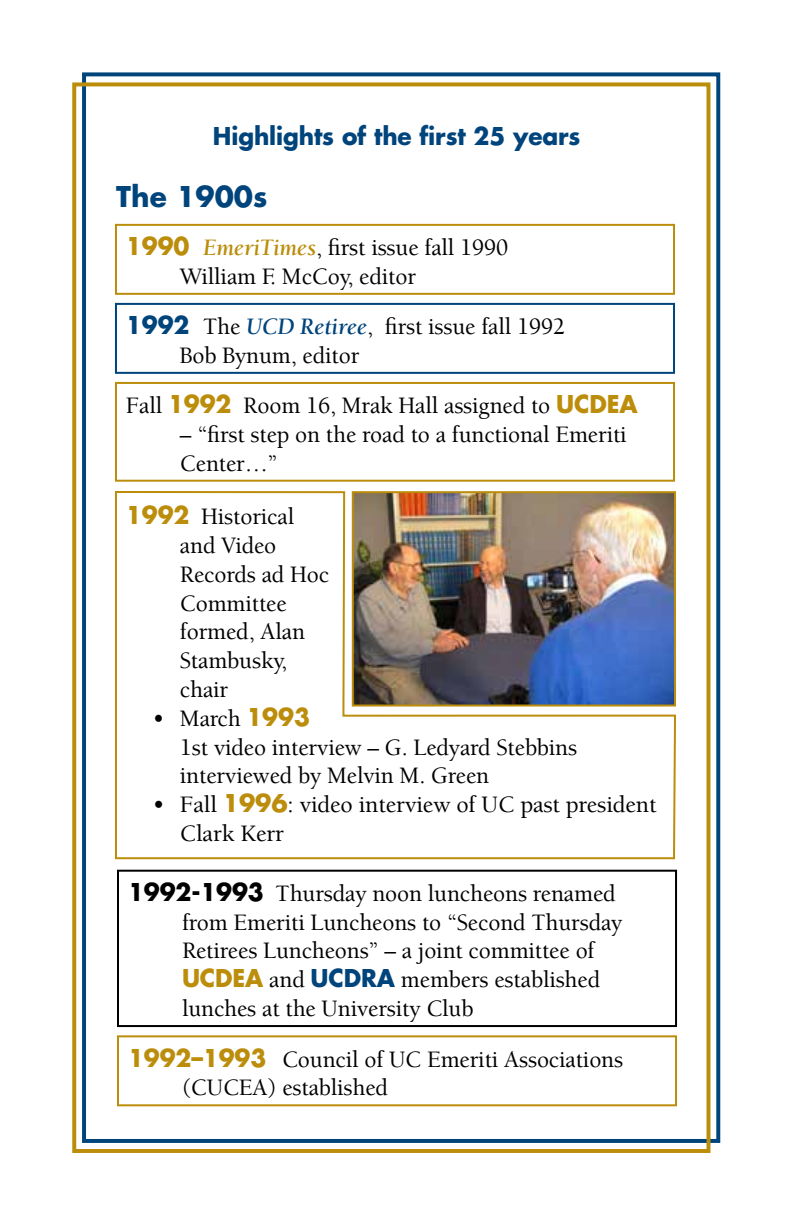
<style>
.page{position:relative;width:792px;height:1224px;background:#fff}
.page>*{position:absolute;margin:0;border:0;box-sizing:border-box;transform-origin:0 0}
.t1{font:700 28px "Futura UC Davis";color:#00447c}
.t2{font:500 24px/28.8px "Berkeley UC Davis";letter-spacing:-.005em;color:#000}
.t3{font:700 24px "Futura UC Davis";letter-spacing:-.005em;color:#00447c}
.s1{font-family:"Futura UC Davis";font-weight:700;color:#bb8d0b}
.s2{font-weight:700;font-style:italic;color:#bb8d0b}
.s3{font-family:"Futura UC Davis";font-weight:700;color:#00447c}
.s4{font-weight:700;font-style:italic;color:#00447c}
.s5{font-family:"Futura UC Davis";font-weight:700}
</style>
<div class="page">
<div style="left:82px;top:72px;width:638px;height:1071px;border:4px solid #00447c"></div>
<div style="left:72px;top:82px;width:638px;height:1071px;border:4px solid #bb8d0b"></div>
<div style="left:115px;top:224px;width:560px;height:71px;border:2px solid #bb8d0b"></div>
<svg style="left:115px;top:491px;width:561px;height:369px"></svg>
<div style="left:117px;top:1035px;width:560px;height:71px;border:2px solid #bb8d0b"></div>
<div style="left:117px;top:870px;width:560px;height:157px;border:2px solid #000"></div>
<div style="left:115px;top:382px;width:560px;height:100px;border:2px solid #bb8d0b"></div>
<div style="left:115px;top:303px;width:560px;height:71px;border:2px solid #00447c"></div>
<img style="left:355px;top:494px;width:318px;height:210px">
<div style="left:352px;top:491px;width:324px;height:216px;border:2px solid #bb8d0b"></div>
<p class="t3" style="left:213px;top:120px;width:369px">Highlights of the first 25 years</p>
<p class="t1" style="left:116px;top:177px;width:153px">The 1900s</p>
<p class="t2" style="left:180px;top:233px;width:330px;text-indent:-54px"><span class="s1">1990</span> <span class="s2">EmeriTimes</span>, first issue fall 1990<br>William F. McCoy, editor</p>
<p class="t2" style="left:180px;top:312px;width:387px;text-indent:-54px"><span class="s3">1992</span> The <span class="s4">UCD Retiree</span>, first issue fall 1992<br>Bob Bynum, editor</p>
<p class="t2" style="left:126px;top:391px;width:513px">Fall <span class="s1">1992</span> Room 16, Mrak Hall assigned to <span class="s1">UCDEA</span></p>
<p class="t2" style="left:180px;top:420px;width:448px">– “first step on the road to a functional Emeriti<br>Center…”</p>
<p class="t2" style="left:180px;top:502px;width:151px;text-indent:-54px"><span class="s1">1992</span> Historical and Video<br>Records ad Hoc<br>Committee formed, Alan<br>Stambusky, chair</p>
<p class="t2" style="left:180px;top:703px;width:399px;text-indent:-27px">• March <span class="s1">1993<br></span>1st video interview – G. Ledyard Stebbins interviewed by Melvin M. Green</p>
<p class="t2" style="left:180px;top:790px;width:478px;text-indent:-27px">• Fall <span class="s1">1996</span>: video interview of UC past president<br>Clark Kerr</p>
<p class="t2" style="left:182px;top:879px;width:442px;text-indent:-54px"><span class="s5">1992-1993</span> Thursday noon luncheons renamed from Emeriti Luncheons to “Second Thursday Retirees Luncheons” – a joint committee of <span class="s1">UCDEA</span> and <span class="s3">UCDRA</span> members established lunches at the University Club</p>
<p class="t2" style="left:182px;top:1044px;width:443px;text-indent:-54px"><span class="s1">1992–1993</span> Council of UC Emeriti Associations (CUCEA) established</p>
</div>
